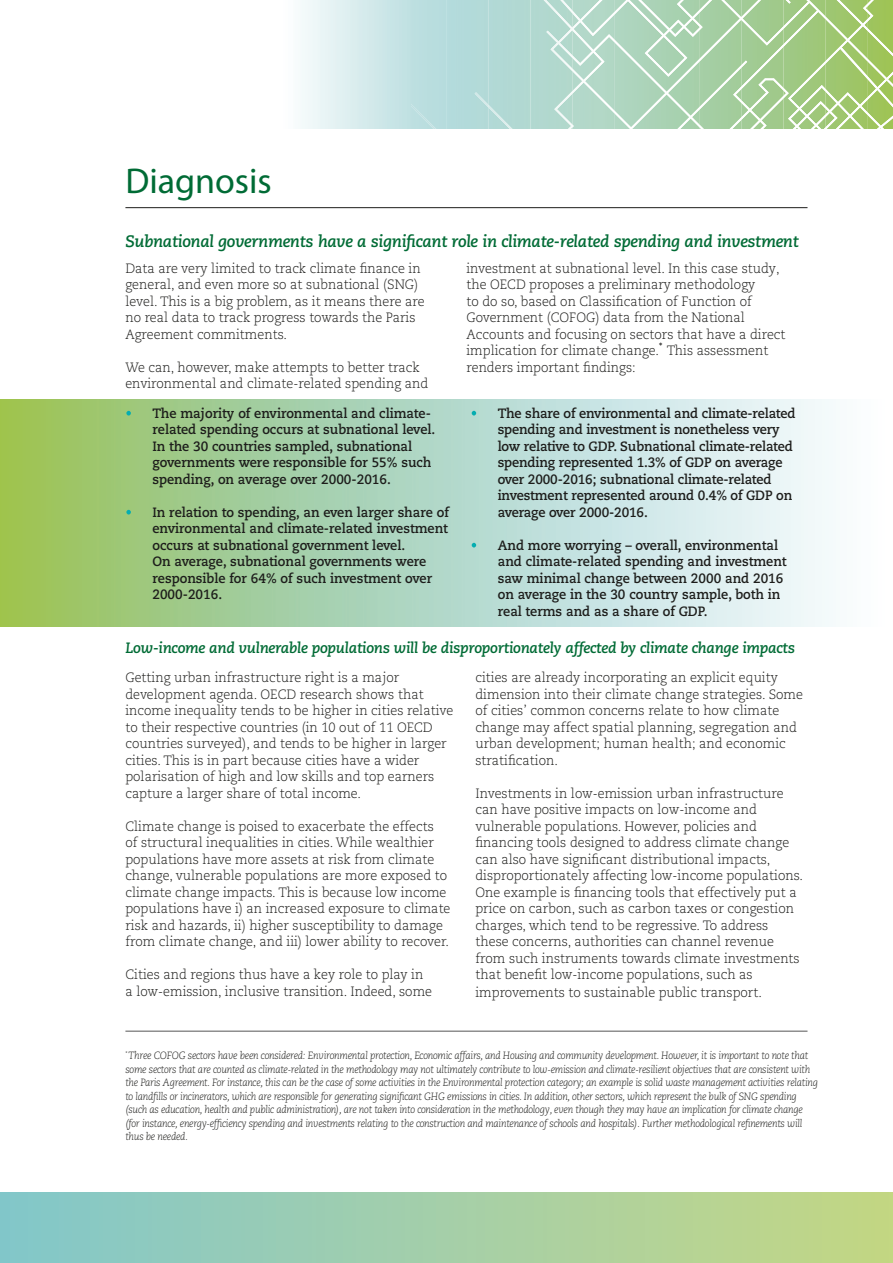
<style>
.page{position:relative;width:893px;height:1263px;background:#fff}
.page>*{position:absolute;margin:0;border:0;box-sizing:border-box;transform-origin:0 0}
.t1{font:36px "Myriad Pro";color:#006b35}
.t2{font:italic 700 16.5px "Caecilia LT Pro 76";letter-spacing:-.02em;color:#006b35}
.t3{font:italic 700 15px "Caecilia LT Pro 76";letter-spacing:-.02em;color:#006b35}
.t4{font:300 13.5px/16.5px "Caecilia LT Pro 45";color:#1d1d1b;scale:.95 1}
.t5{font:700 13.5px/16.5px "Caecilia LT Pro 75";color:#1d1d1b;scale:.95 1}
.t6{font:italic 300 10.5px/13.5px "Caecilia LT Pro 46";letter-spacing:-.03em;color:#1d1d1b;scale:.95 1}
.s1{color:#fff}
</style>
<div class="page">
<img style="left:0;top:400px;width:833px;height:226px">
<div style="left:0;top:1192px;width:893px;height:71px;background:linear-gradient(to right,#83c7cb,#c5d784)"></div>
<hr style="left:125px;top:207px;width:682px;height:1px;background:#1d1d1b">
<img style="left:301px;top:0;width:243px;height:129px">
<img style="left:868px;top:0;width:25px;height:72px">
<img style="left:783px;top:19px;width:43px;height:110px">
<img style="left:826px;top:64px;width:42px;height:33px">
<img style="left:573px;top:127px;width:42px;height:2px">
<img style="left:809px;top:0;width:17px;height:19px">
<img style="left:868px;top:59px;width:19px;height:13px">
<img style="left:840px;top:64px;width:28px;height:15px">
<img style="left:544px;top:0;width:29px;height:129px">
<img style="left:573px;top:0;width:42px;height:127px">
<img style="left:615px;top:0;width:126px;height:129px">
<img style="left:741px;top:0;width:42px;height:44px">
<img style="left:783px;top:0;width:26px;height:10px">
<svg style="left:722px;top:120px;width:8px;height:9px"></svg>
<img style="left:730px;top:87px;width:11px;height:42px">
<img style="left:741px;top:44px;width:42px;height:85px">
<img style="left:783px;top:10px;width:35px;height:88px">
<img style="left:475px;top:92px;width:13px;height:15px">
<img style="left:488px;top:105px;width:24px;height:24px">
<img style="left:826px;top:89px;width:34px;height:28px">
<img style="left:837px;top:0;width:26px;height:3px">
<img style="left:868px;top:28px;width:25px;height:28px">
<img style="left:410px;top:103px;width:26px;height:26px">
<img style="left:788px;top:61px;width:38px;height:68px">
<img style="left:826px;top:3px;width:42px;height:61px">
<img style="left:868px;top:0;width:6px;height:21px">
<svg style="left:817px;top:117px;width:19px;height:12px"></svg>
<img style="left:836px;top:97px;width:32px;height:32px">
<img style="left:868px;top:72px;width:25px;height:57px">
<hr style="left:125px;top:1030px;width:682px;height:2px;background:#8e8e8e">
<h1 class="t1" style="left:125px;top:158px;width:148px">Diagnosis</h1>
<p class="t2" style="left:125px;top:230px;width:675px">Subnational governments have a significant role in climate-related spending and investment</p>
<p class="t4" style="left:125px;top:260px;width:316px">Data are very limited to track climate finance in general, and even more so at subnational (SNG) level. This is a big problem, as it means there are no real data to track progress towards the Paris Agreement commitments.</p>
<p class="t4" style="left:125px;top:359px;width:320px">We can, however, make attempts to better track environmental and climate-related spending and</p>
<p class="t4" style="left:466px;top:260px;width:337px">investment at subnational level. In this case study, the OECD proposes a preliminary methodology<br>to do so, based on Classification of Function of Government (COFOG) data from the National Accounts and focusing on sectors that have a direct implication for climate change.<sup>*</sup> This assessment renders important findings:</p>
<p class="t5" style="left:152px;top:405px;width:299px;text-indent:-27px"><span class="s1">•</span> The majority of environmental and climate&shy;related spending occurs at subnational level.<br>In the 30 countries sampled, subnational governments were responsible for 55% such spending, on average over 2000-2016.</p>
<p class="t5" style="left:152px;top:504px;width:314px;text-indent:-27px"><span class="s1">•</span> In relation to spending, an even larger share of environmental and climate-related investment occurs at subnational government level.<br>On average, subnational governments were responsible for 64% of such investment over 2000-2016.</p>
<p class="t5" style="left:498px;top:405px;width:315px;text-indent:-27px"><span class="s1">•</span> The share of environmental and climate-related spending and investment is nonetheless very low relative to GDP. Subnational climate-related spending represented 1.3% of GDP on average over 2000-2016; subnational climate-related investment represented around 0.4% of GDP on average over 2000-2016.</p>
<p class="t5" style="left:498px;top:537px;width:306px;text-indent:-27px"><span class="s1">•</span> And more worrying – overall, environmental and climate-related spending and investment saw minimal change between 2000 and 2016 on average in the 30 country sample, both in real terms and as a share of GDP.</p>
<p class="t3" style="left:125px;top:638px;width:671px">Low-income and vulnerable populations will be disproportionately affected by climate change impacts</p>
<p class="t4" style="left:125px;top:669px;width:347px">Getting urban infrastructure right is a major development agenda. OECD research shows that income inequality tends to be higher in cities relative to their respective countries (in 10 out of 11 OECD countries surveyed), and tends to be higher in larger cities. This is in part because cities have a wider polarisation of high and low skills and top earners capture a larger share of total income.</p>
<p class="t4" style="left:125px;top:818px;width:344px">Climate change is poised to exacerbate the effects<br>of structural inequalities in cities. While wealthier populations have more assets at risk from climate change, vulnerable populations are more exposed to climate change impacts. This is because low income populations have i) an increased exposure to climate risk and hazards, ii) higher susceptibility to damage from climate change, and iii) lower ability to recover.</p>
<p class="t4" style="left:125px;top:966px;width:324px">Cities and regions thus have a key role to play in a low-emission, inclusive transition. Indeed, some</p>
<p class="t4" style="left:475px;top:669px;width:346px">cities are already incorporating an explicit equity dimension into their climate change strategies. Some of cities’ common concerns relate to how climate change may affect spatial planning, segregation and urban development; human health; and economic stratification.</p>
<p class="t4" style="left:475px;top:784px;width:346px">Investments in low-emission urban infrastructure can have positive impacts on low-income and vulnerable populations. However, policies and financing tools designed to address climate change can also have significant distributional impacts, disproportionately affecting low-income populations.<br>One example is financing tools that effectively put a price on carbon, such as carbon taxes or congestion charges, which tend to be regressive. To address these concerns, authorities can channel revenue from such instruments towards climate investments that benefit low-income populations, such as</p>
<p class="t4" style="left:475px;top:984px;width:303px">improvements to sustainable public transport.</p>
<p class="t6" style="left:125px;top:1049px;width:731px"><sup>*</sup> Three COFOG sectors have been considered: Environmental protection, Economic affairs, and Housing and community development. However, it is important to note that some sectors that are counted as climate-related in the methodology may not ultimately contribute to low-emission and climate-resilient objectives that are consistent with the Paris Agreement. For instance, this can be the case of some activities in the Environmental protection category; an example is solid waste management activities relating to landfills or incinerators, which are responsible for generating significant GHG emissions in cities. In addition, other sectors, which represent the bulk of SNG spending (such as education, health and public administration), are not taken into consideration in the methodology, even though they may have an implication for climate change (for instance, energy-efficiency spending and investments relating to the construction and maintenance of schools and hospitals). Further methodological refinements will thus be needed.</p>
</div>
